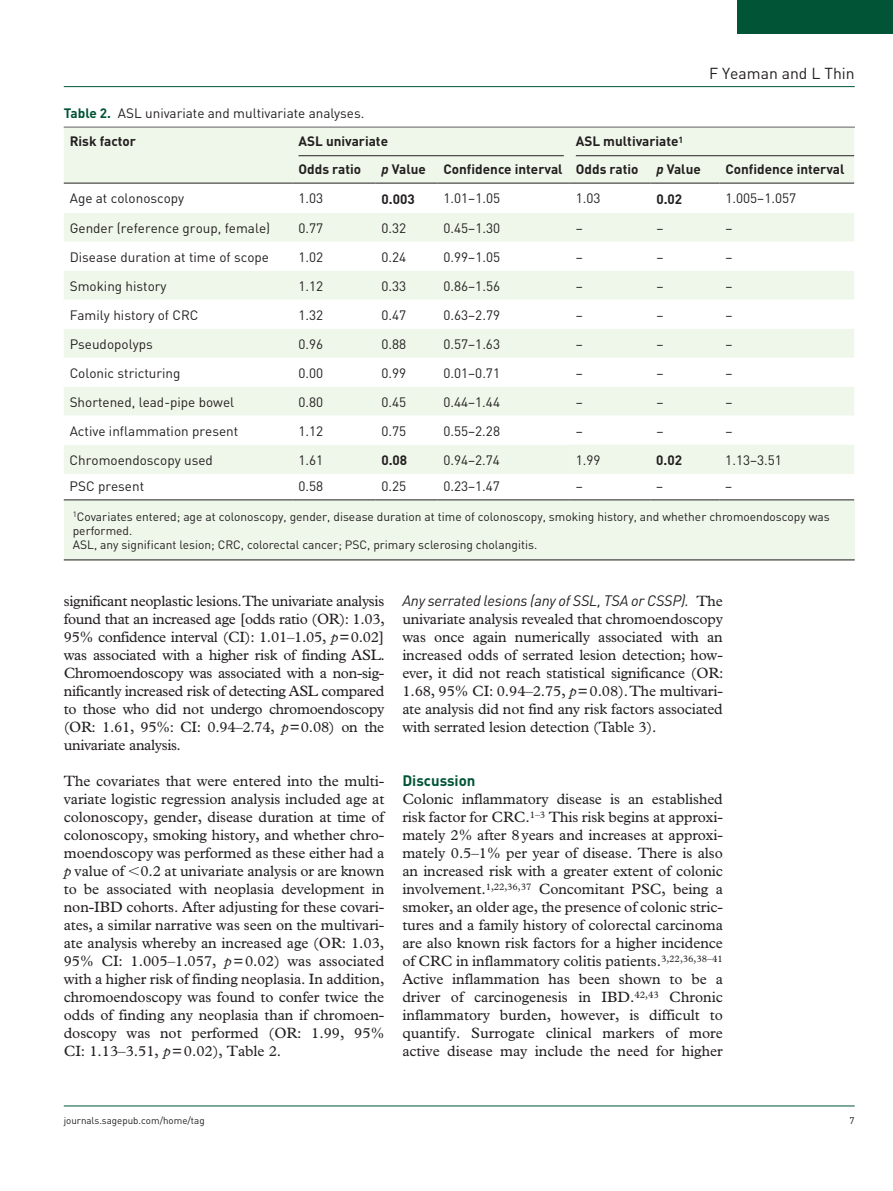
<style>
.page{position:relative;width:893px;height:1191px;background:#fff}
.page>*{position:absolute;margin:0;border:0;box-sizing:border-box;transform-origin:0 0}
.t1{font:15.75px "DIN";color:#231f20}
.t2{font:15px/18px "Plantin Std";letter-spacing:-.005em;color:#231f20;text-align:justify}
.t3{font:italic 15px "DIN";letter-spacing:-.01em;color:#231f20}
.t4{font:700 15px "DIN";color:#015436}
.t5{font:13.5px/28.5px "DIN";color:#231f20}
.t6{font:700 13.5px "DIN";color:#231f20}
.t7{font:12px/14.2px "DIN";color:#231f20}
.t8{font:9.75px "DIN";color:#231f20}
.s1{font-weight:700;color:#015436}
.s2{font-weight:700}
.s3{font-style:italic}
.s4{font-family:"Plantin Std";font-style:normal}
</style>
<div class="page">
<hr style="left:64px;top:86px;width:791px;height:1px;background:#015436">
<hr style="left:64px;top:1105px;width:791px;height:1px;background:#015436">
<div style="left:738px;top:0;width:155px;height:34px;background:#015436"></div>
<div style="left:64px;top:500px;width:791px;height:60px;background:#eff7ea"></div>
<hr style="left:64px;top:127px;width:791px;height:1px;background:#231f20">
<hr style="left:64px;top:559px;width:791px;height:1px;background:#231f20">
<div style="left:64px;top:128px;width:790px;height:55px;background:#eff7ea"></div>
<svg style="left:64px;top:213px;width:790px;height:287px"></svg>
<div style="left:570px;top:444px;width:284px;height:30px;background:#eff7ea"></div>
<hr style="left:64px;top:499px;width:228px;height:1px;background:#231f20">
<hr style="left:292px;top:499px;width:83px;height:1px;background:#231f20">
<hr style="left:375px;top:499px;width:62px;height:1px;background:#231f20">
<hr style="left:438px;top:499px;width:132px;height:1px;background:#231f20">
<hr style="left:570px;top:499px;width:80px;height:1px;background:#231f20">
<hr style="left:650px;top:499px;width:69px;height:1px;background:#231f20">
<hr style="left:719px;top:499px;width:135px;height:1px;background:#231f20">
<hr style="left:64px;top:183px;width:228px;height:1px;background:#231f20">
<hr style="left:292px;top:183px;width:83px;height:1px;background:#231f20">
<hr style="left:375px;top:183px;width:62px;height:1px;background:#231f20">
<hr style="left:438px;top:183px;width:132px;height:1px;background:#231f20">
<hr style="left:570px;top:183px;width:80px;height:1px;background:#231f20">
<hr style="left:650px;top:183px;width:69px;height:1px;background:#231f20">
<hr style="left:719px;top:183px;width:135px;height:1px;background:#231f20">
<hr style="left:298px;top:155px;width:266px;height:1px;background:#231f20">
<hr style="left:576px;top:155px;width:278px;height:1px;background:#231f20">
<p class="t1" style="left:709px;top:63px;width:147px">F Yeaman and L Thin</p>
<p class="t5" style="left:70px;top:98px;width:296px;text-indent:-6px"><span class="s1">Table 2.</span> ASL univariate and multivariate analyses.<br><span class="s2">Risk factor</span></p>
<p class="t6" style="left:298px;top:133px;width:91px">ASL univariate</p>
<p class="t6" style="left:576px;top:133px;width:109px">ASL multivariate<sup>1</sup></p>
<p class="t6" style="left:298px;top:160px;width:64px">Odds ratio</p>
<p class="t6" style="left:381px;top:160px;width:46px"><span class="s3">p</span> Value</p>
<p class="t6" style="left:444px;top:160px;width:197px">Confidence interval Odds ratio</p>
<p class="t6" style="left:656px;top:160px;width:46px"><span class="s3">p</span> Value</p>
<p class="t6" style="left:725px;top:160px;width:121px">Confidence interval</p>
<p class="t5" style="left:70px;top:184px;width:116px">Age at colonoscopy</p>
<p class="t5" style="left:298px;top:184px;width:26px">1.03</p>
<p class="t6" style="left:381px;top:190px;width:35px">0.003</p>
<p class="t5" style="left:443px;top:184px;width:58px">1.01–1.05</p>
<p class="t5" style="left:576px;top:184px;width:26px">1.03</p>
<p class="t6" style="left:656px;top:190px;width:27px">0.02</p>
<p class="t5" style="left:725px;top:184px;width:72px">1.005–1.057</p>
<p class="t5" style="left:70px;top:213px;width:202px">Gender (reference group, female)</p>
<p class="t5" style="left:298px;top:213px;width:26px">0.77</p>
<p class="t5" style="left:381px;top:213px;width:26px">0.32</p>
<p class="t5" style="left:443px;top:213px;width:58px">0.45–1.30</p>
<p class="t5" style="left:576px;top:213px;width:9px">–</p>
<p class="t5" style="left:656px;top:213px;width:9px">–</p>
<p class="t5" style="left:725px;top:213px;width:9px">–</p>
<p class="t5" style="left:70px;top:242px;width:201px">Disease duration at time of scope</p>
<p class="t5" style="left:298px;top:242px;width:26px">1.02</p>
<p class="t5" style="left:381px;top:242px;width:26px">0.24</p>
<p class="t5" style="left:443px;top:242px;width:58px">0.99–1.05</p>
<p class="t5" style="left:576px;top:242px;width:9px">–</p>
<p class="t5" style="left:656px;top:242px;width:9px">–</p>
<p class="t5" style="left:725px;top:242px;width:9px">–</p>
<p class="t5" style="left:70px;top:271px;width:98px">Smoking history</p>
<p class="t5" style="left:298px;top:271px;width:26px">1.12</p>
<p class="t5" style="left:381px;top:271px;width:26px">0.33</p>
<p class="t5" style="left:443px;top:271px;width:58px">0.86–1.56</p>
<p class="t5" style="left:576px;top:271px;width:9px">–</p>
<p class="t5" style="left:656px;top:271px;width:9px">–</p>
<p class="t5" style="left:725px;top:271px;width:9px">–</p>
<p class="t5" style="left:70px;top:300px;width:130px">Family history of CRC</p>
<p class="t5" style="left:298px;top:300px;width:26px">1.32</p>
<p class="t5" style="left:381px;top:300px;width:26px">0.47</p>
<p class="t5" style="left:443px;top:300px;width:58px">0.63–2.79</p>
<p class="t5" style="left:576px;top:300px;width:9px">–</p>
<p class="t5" style="left:656px;top:300px;width:9px">–</p>
<p class="t5" style="left:725px;top:300px;width:9px">–</p>
<p class="t5" style="left:70px;top:329px;width:85px">Pseudopolyps</p>
<p class="t5" style="left:298px;top:329px;width:26px">0.96</p>
<p class="t5" style="left:381px;top:329px;width:26px">0.88</p>
<p class="t5" style="left:443px;top:329px;width:58px">0.57–1.63</p>
<p class="t5" style="left:576px;top:329px;width:9px">–</p>
<p class="t5" style="left:656px;top:329px;width:9px">–</p>
<p class="t5" style="left:725px;top:329px;width:9px">–</p>
<p class="t5" style="left:70px;top:358px;width:112px">Colonic stricturing</p>
<p class="t5" style="left:298px;top:358px;width:26px">0.00</p>
<p class="t5" style="left:381px;top:358px;width:26px">0.99</p>
<p class="t5" style="left:443px;top:358px;width:58px">0.01–0.71</p>
<p class="t5" style="left:576px;top:358px;width:9px">–</p>
<p class="t5" style="left:656px;top:358px;width:9px">–</p>
<p class="t5" style="left:725px;top:358px;width:9px">–</p>
<p class="t5" style="left:70px;top:387px;width:166px">Shortened, lead-pipe bowel</p>
<p class="t5" style="left:298px;top:387px;width:26px">0.80</p>
<p class="t5" style="left:381px;top:387px;width:26px">0.45</p>
<p class="t5" style="left:443px;top:387px;width:58px">0.44–1.44</p>
<p class="t5" style="left:576px;top:387px;width:9px">–</p>
<p class="t5" style="left:656px;top:387px;width:9px">–</p>
<p class="t5" style="left:725px;top:387px;width:9px">–</p>
<p class="t5" style="left:70px;top:416px;width:170px">Active inflammation present</p>
<p class="t5" style="left:298px;top:416px;width:26px">1.12</p>
<p class="t5" style="left:381px;top:416px;width:26px">0.75</p>
<p class="t5" style="left:443px;top:416px;width:58px">0.55–2.28</p>
<p class="t5" style="left:576px;top:416px;width:9px">–</p>
<p class="t5" style="left:656px;top:416px;width:9px">–</p>
<p class="t5" style="left:725px;top:416px;width:9px">–</p>
<p class="t5" style="left:70px;top:445px;width:145px">Chromoendoscopy used</p>
<p class="t5" style="left:298px;top:445px;width:26px">1.61</p>
<p class="t6" style="left:381px;top:451px;width:27px">0.08</p>
<p class="t5" style="left:443px;top:445px;width:58px">0.94–2.74</p>
<p class="t5" style="left:576px;top:445px;width:26px">1.99</p>
<p class="t6" style="left:656px;top:451px;width:27px">0.02</p>
<p class="t5" style="left:725px;top:445px;width:58px">1.13–3.51</p>
<p class="t5" style="left:70px;top:471px;width:76px">PSC present</p>
<p class="t5" style="left:298px;top:471px;width:26px">0.58</p>
<p class="t5" style="left:381px;top:471px;width:26px">0.25</p>
<p class="t5" style="left:443px;top:471px;width:58px">0.23–1.47</p>
<p class="t5" style="left:576px;top:471px;width:9px">–</p>
<p class="t5" style="left:656px;top:471px;width:9px">–</p>
<p class="t5" style="left:725px;top:471px;width:9px">–</p>
<p class="t7" style="left:73px;top:509px;width:758px"><sup>1</sup>Covariates entered; age at colonoscopy, gender, disease duration at time of colonoscopy, smoking history, and whether chromoendoscopy was performed.<br>ASL, any significant lesion; CRC, colorectal cancer; PSC, primary sclerosing cholangitis.</p>
<p class="t2" style="left:64px;top:592px;width:323px">significant neoplastic lesions. The univariate analysis found that an increased age [odds ratio (OR): 1.03, 95% confidence interval (CI): 1.01–1.05, <span class="s3">p</span>=0.02] was associated with a higher risk of finding ASL.<br>Chromoendoscopy was associated with a non-sig&shy;nificantly increased risk of detecting ASL compared to those who did not undergo chromoendoscopy (OR: 1.61, 95%: CI: 0.94–2.74, <span class="s3">p</span>=0.08) on the univariate analysis.</p>
<p class="t2" style="left:64px;top:772px;width:322px">The covariates that were entered into the multi&shy;variate logistic regression analysis included age at colonoscopy, gender, disease duration at time of colonoscopy, smoking history, and whether chro&shy;moendoscopy was performed as these either had a <span class="s3">p</span> value of 0.2 at univariate analysis or are known to be associated with neoplasia development in non-IBD cohorts. After adjusting for these covari&shy;ates, a similar narrative was seen on the multivari&shy;ate analysis whereby an increased age (OR: 1.03, 95% CI: 1.005–1.057, <span class="s3">p</span>=0.02) was associated with a higher risk of finding neoplasia. In addition, chromoendoscopy was found to confer twice the odds of finding any neoplasia than if chromoen&shy;doscopy was not performed (OR: 1.99, 95% CI: 1.13–3.51, <span class="s3">p</span>=0.02), Table 2.</p>
<p class="t3" style="left:402px;top:591px;width:322px">Any serrated lesions (any of SSL, TSA or CSSP). <span class="s4">The</span></p>
<p class="t2" style="left:402px;top:610px;width:323px">univariate analysis revealed that chromoendoscopy was once again numerically associated with an increased odds of serrated lesion detection; how&shy;ever, it did not reach statistical significance (OR:<br>1.68, 95% CI: 0.94–2.75, <span class="s3">p</span>=0.08). The multivari&shy;ate analysis did not find any risk factors associated with serrated lesion detection (Table 3).</p>
<p class="t4" style="left:402px;top:771px;width:75px">Discussion</p>
<p class="t2" style="left:402px;top:790px;width:322px">Colonic inflammatory disease is an established risk factor for CRC.<sup>1–3</sup> This risk begins at approxi&shy;mately 2% after 8years and increases at approxi&shy;mately 0.5–1% per year of disease. There is also an increased risk with a greater extent of colonic involvement.<sup>1,22,36,37</sup> Concomitant PSC, being a smoker, an older age, the presence of colonic stric&shy;tures and a family history of colorectal carcinoma are also known risk factors for a higher incidence of CRC in inflammatory colitis patients.<sup>3,22,36,38–41<br></sup>Active inflammation has been shown to be a driver of carcinogenesis in IBD.<sup>42,43</sup> Chronic inflammatory burden, however, is difficult to quantify. Surrogate clinical markers of more active disease may include the need for higher</p>
<p class="t8" style="left:64px;top:1114px;width:142px">journals.sagepub.com/home/tag</p>
<p class="t8" style="left:850px;top:1114px;width:7px">7</p>
</div>
